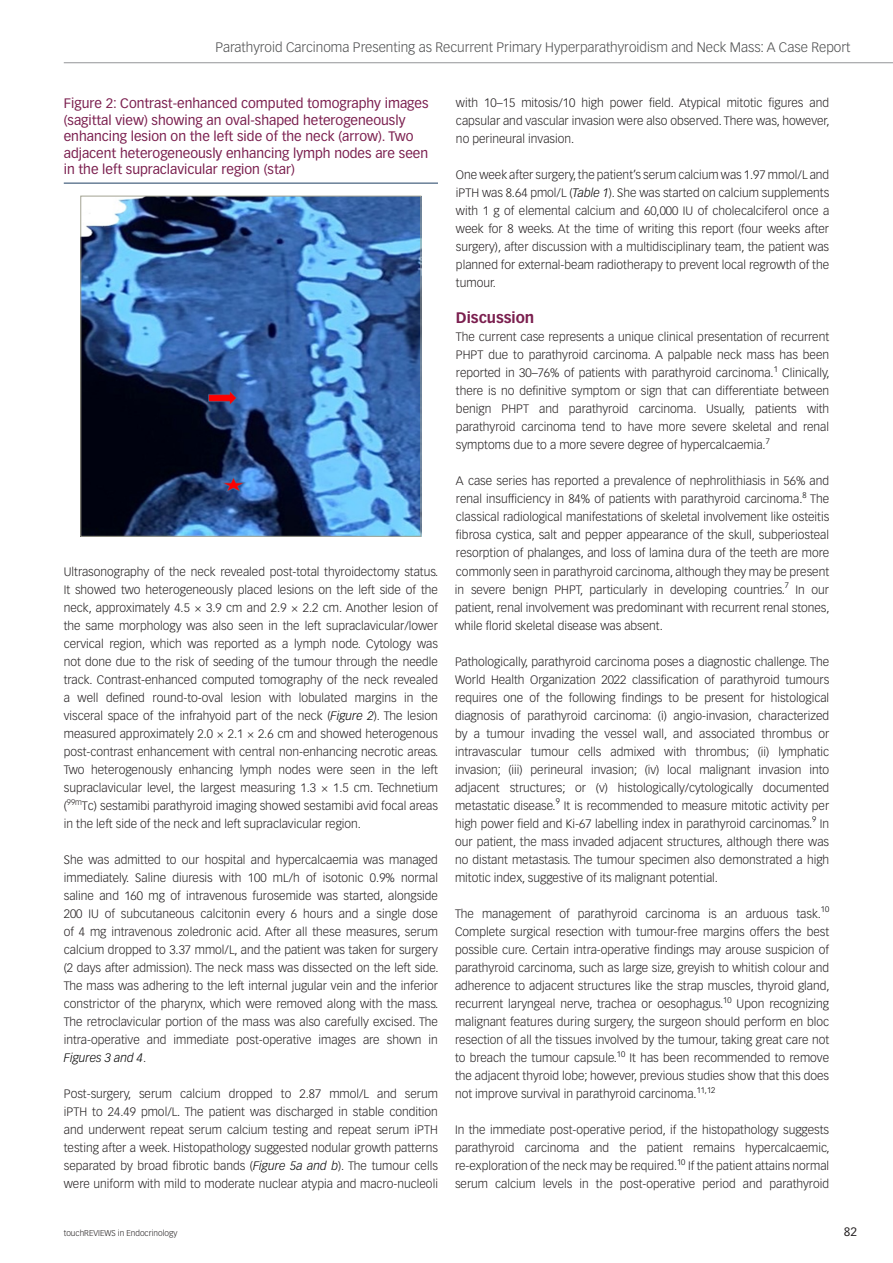
<style>
.page{position:relative;width:893px;height:1263px;background:#fff}
.page>*{position:absolute;margin:0;border:0;box-sizing:border-box;transform-origin:0 0}
.t1{font:700 15px "Vectora LT Std";color:#7b1f4f}
.t2{font:13.5px/16.5px "Vectora LT Std";color:#7b1f4f}
.t3{font:300 13.5px "Vectora LT Std";color:#4b4c4d}
.t4{font:300 12px/18px "Vectora LT Std";color:#231f20;text-align:justify}
.t5{font:12px "Vectora LT Std";color:#231f20}
.t6{font:300 8.25px "Vectora LT Std";color:#231f20}
.t7{font:300 7.95px "Vectora LT Std";color:#231f20}
.s1{font-style:italic;color:#000}
</style>
<div class="page">
<hr style="left:64px;top:62px;width:829px;height:1px;background:#939598">
<hr style="left:64px;top:183px;width:374px;height:1px;background:#1d3f63">
<img style="left:83px;top:198px;width:336px;height:336px">
<div style="left:81px;top:196px;width:340px;height:340px;border:1px solid #a3a392"></div>
<p class="t3" style="left:216px;top:39px;width:636px">Parathyroid Carcinoma Presenting as Recurrent Primary Hyperparathyroidism and Neck Mass: A Case Report</p>
<p class="t2" style="left:64px;top:95px;width:366px">Figure 2: Contrast-enhanced computed tomography images (sagittal view) showing an oval-shaped heterogeneously enhancing lesion on the left side of the neck (arrow). Two adjacent heterogeneously enhancing lymph nodes are seen in the left supraclavicular region (star)</p>
<p class="t4" style="left:64px;top:563px;width:376px">Ultrasonography of the neck revealed post-total thyroidectomy status.<br>It showed two heterogeneously placed lesions on the left side of the neck, approximately 4.5 × 3.9 cm and 2.9 × 2.2 cm. Another lesion of the same morphology was also seen in the left supraclavicular/lower cervical region, which was reported as a lymph node. Cytology was not done due to the risk of seeding of the tumour through the needle track. Contrast-enhanced computed tomography of the neck revealed a well defined round-to-oval lesion with lobulated margins in the visceral space of the infrahyoid part of the neck (<span class="s1">Figure 2</span>). The lesion measured approximately 2.0 × 2.1 × 2.6 cm and showed heterogenous post-contrast enhancement with central non-enhancing necrotic areas.<br>Two heterogenously enhancing lymph nodes were seen in the left supraclavicular level, the largest measuring 1.3 × 1.5 cm. Technetium (</p>
<p class="t7" style="left:67px;top:797px;width:17px">99m</p>
<p class="t4" style="left:64px;top:797px;width:376px;text-indent:18px">Tc) sestamibi parathyroid imaging showed sestamibi avid focal areas in the left side of the neck and left supraclavicular region.</p>
<p class="t4" style="left:64px;top:851px;width:376px">She was admitted to our hospital and hypercalcaemia was managed immediately. Saline diuresis with 100 mL/h of isotonic 0.9% normal saline and 160 mg of intravenous furosemide was started, alongside 200 IU of subcutaneous calcitonin every 6 hours and a single dose of 4 mg intravenous zoledronic acid. After all these measures, serum calcium dropped to 3.37 mmol/L, and the patient was taken for surgery (2 days after admission). The neck mass was dissected on the left side.<br>The mass was adhering to the left internal jugular vein and the inferior constrictor of the pharynx, which were removed along with the mass.<br>The retroclavicular portion of the mass was also carefully excised. The intra-operative and immediate post-operative images are shown in <span class="s1">Figures 3 and 4</span>.</p>
<p class="t4" style="left:64px;top:1085px;width:376px">Post-surgery, serum calcium dropped to 2.87 mmol/L and serum iPTH to 24.49 pmol/L. The patient was discharged in stable condition and underwent repeat serum calcium testing and repeat serum iPTH testing after a week. Histopathology suggested nodular growth patterns separated by broad fibrotic bands (<span class="s1">Figure 5a and b</span>). The tumour cells were uniform with mild to moderate nuclear atypia and macro-nucleoli</p>
<p class="t6" style="left:64px;top:1228px;width:115px">touchREVIEWS in Endocrinology</p>
<p class="t4" style="left:456px;top:94px;width:375px">with 10–15 mitosis/10 high power field. Atypical mitotic figures and capsular and vascular invasion were also observed. There was, however, no perineural invasion.</p>
<p class="t4" style="left:456px;top:166px;width:375px">One week after surgery, the patient’s serum calcium was 1.97 mmol/L and iPTH was 8.64 pmol/L (<span class="s1">Table 1</span>). She was started on calcium supplements with 1 g of elemental calcium and 60,000 IU of cholecalciferol once a week for 8 weeks. At the time of writing this report (four weeks after surgery), after discussion with a multidisciplinary team, the patient was planned for external-beam radiotherapy to prevent local regrowth of the tumour.</p>
<p class="t1" style="left:456px;top:309px;width:80px">Discussion</p>
<p class="t4" style="left:456px;top:328px;width:375px">The current case represents a unique clinical presentation of recurrent PHPT due to parathyroid carcinoma. A palpable neck mass has been reported in 30–76% of patients with parathyroid carcinoma.<sup>1</sup> Clinically, there is no definitive symptom or sign that can differentiate between benign PHPT and parathyroid carcinoma. Usually, patients with parathyroid carcinoma tend to have more severe skeletal and renal symptoms due to a more severe degree of hypercalcaemia.<sup>7</sup></p>
<p class="t4" style="left:455px;top:472px;width:376px">A case series has reported a prevalence of nephrolithiasis in 56% and renal insufficiency in 84% of patients with parathyroid carcinoma.<sup>8</sup> The classical radiological manifestations of skeletal involvement like osteitis fibrosa cystica, salt and pepper appearance of the skull, subperiosteal resorption of phalanges, and loss of lamina dura of the teeth are more commonly seen in parathyroid carcinoma, although they may be present in severe benign PHPT, particularly in developing countries.<sup>7</sup> In our patient, renal involvement was predominant with recurrent renal stones, while florid skeletal disease was absent.</p>
<p class="t4" style="left:455px;top:652px;width:376px">Pathologically, parathyroid carcinoma poses a diagnostic challenge. The World Health Organization 2022 classification of parathyroid tumours requires one of the following findings to be present for histological diagnosis of parathyroid carcinoma: (i) angio-invasion, characterized by a tumour invading the vessel wall, and associated thrombus or intravascular tumour cells admixed with thrombus; (ii) lymphatic invasion; (iii) perineural invasion; (iv) local malignant invasion into adjacent structures; or (v) histologically/cytologically documented metastatic disease.<sup>9</sup> It is recommended to measure mitotic activity per high power field and Ki-67 labelling index in parathyroid carcinomas.<sup>9</sup> In our patient, the mass invaded adjacent structures, although there was no distant metastasis. The tumour specimen also demonstrated a high mitotic index, suggestive of its malignant potential.</p>
<p class="t4" style="left:455px;top:905px;width:376px">The management of parathyroid carcinoma is an arduous task.<sup>10<br></sup>Complete surgical resection with tumour-free margins offers the best possible cure. Certain intra-operative findings may arouse suspicion of parathyroid carcinoma, such as large size, greyish to whitish colour and adherence to adjacent structures like the strap muscles, thyroid gland, recurrent laryngeal nerve, trachea or oesophagus.<sup>10</sup> Upon recognizing malignant features during surgery, the surgeon should perform en bloc resection of all the tissues involved by the tumour, taking great care not to breach the tumour capsule.<sup>10</sup> It has been recommended to remove the adjacent thyroid lobe; however, previous studies show that this does not improve survival in parathyroid carcinoma.<sup>11,12</sup></p>
<p class="t4" style="left:455px;top:1121px;width:376px">In the immediate post-operative period, if the histopathology suggests parathyroid carcinoma and the patient remains hypercalcaemic, re-exploration of the neck may be required.<sup>10</sup> If the patient attains normal serum calcium levels in the post-operative period and parathyroid</p>
<p class="t5" style="left:844px;top:1225px;width:15px">82</p>
</div>
